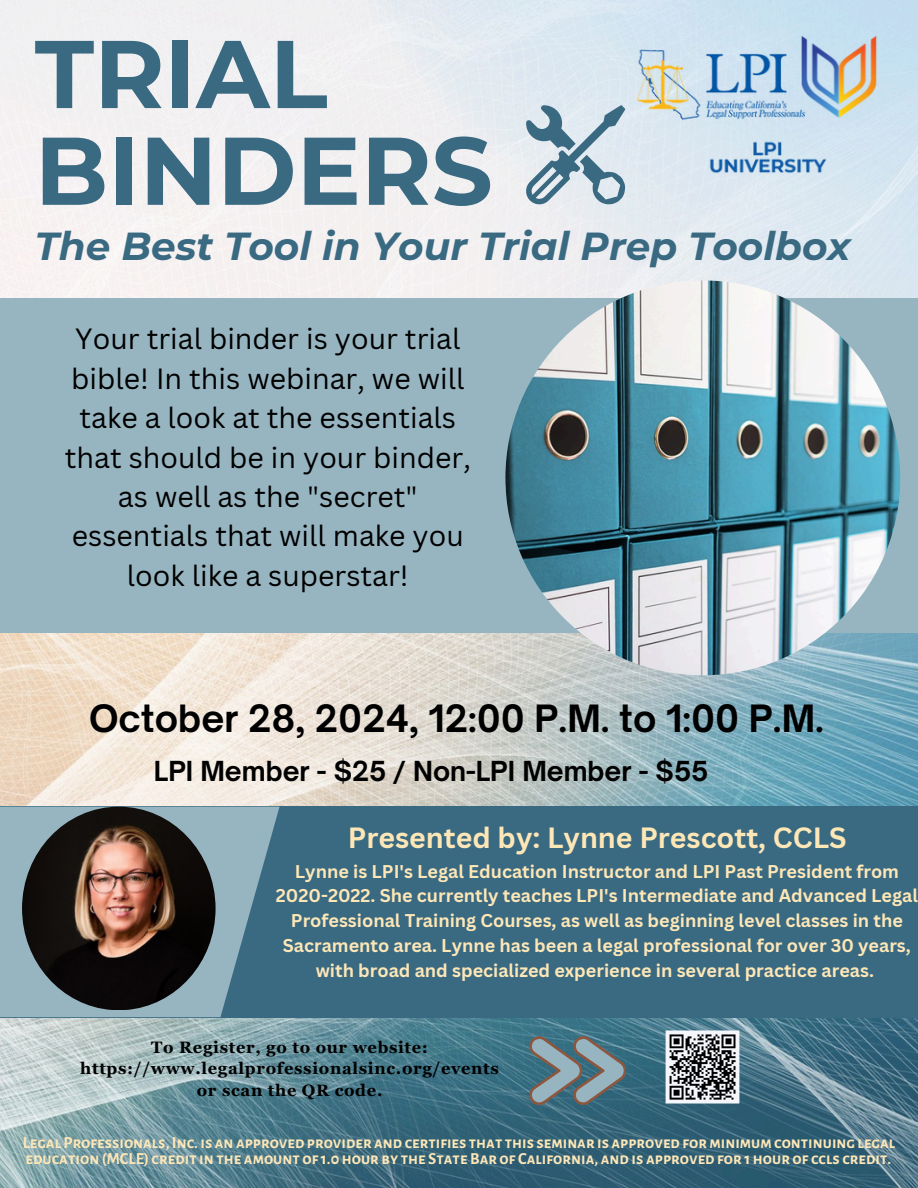
<style>
.page{position:relative;width:918px;height:1188px;background:#fff}
.page>*{position:absolute;margin:0;border:0;box-sizing:border-box;transform-origin:0 0}
.t1{font:700 96px/96.8px "Montserrat";color:#3a6a82}
.t2{font:italic 700 39px "Montserrat";color:#3a6a82}
.t3{font:700 36px "Open Sauce One";color:#000}
.t4{font:28.5px/39.3px "Canva Sans";color:#000;text-align:center}
.t5{font:700 28.5px "Canva Sans";color:#fee7b7}
.t6{font:700 26.4px "Open Sauce One";color:#010101}
.t7{font:700 18px/24.8px "Canva Sans";color:#fee7b7;text-align:center}
.t8{font:700 16.5px "Alegreya Sans SC";color:#fee7b7}
.t9{font:700 16.5px/21.3px "Georgia Pro";letter-spacing:.04em;color:#010101;text-align:center}
</style>
<div class="page">
<img style="left:0;top:0;width:918px;height:1188px">
<img style="left:659px;top:1023px;width:88px;height:88px">
<img style="left:633px;top:34px;width:245px;height:141px">
<div style="left:0;top:807px;width:918px;height:210px;background:#3a6a82"></div>
<svg style="left:0;top:807px;width:280px;height:210px;fill:#97b5c1"></svg>
<img style="left:22px;top:807px;width:194px;height:203px">
<div style="left:0;top:299px;width:918px;height:334px;background:#97b5c1"></div>
<svg style="left:526px;top:105px;width:99px;height:99px;background:#a8beca"></svg>
<img style="left:505px;top:280px;width:395px;height:395px;border-radius:50%">
<svg style="left:529px;top:1036px;width:97px;height:69px;background:#6c8690"></svg>
<p class="t1" style="left:35px;top:25px;width:459px">TRIAL<br>BINDERS</p>
<p class="t2" style="left:35px;top:222px;width:818px">The Best Tool in Your Trial Prep Toolbox</p>
<p class="t4" style="left:65px;top:319px;width:408px">Your trial binder is your trial bible! In this webinar, we will take a look at the essentials that should be in your binder, as well as the "secret" essentials that will make you look like a superstar!</p>
<p class="t3" style="left:89px;top:696px;width:736px">October 28, 2024, 12:00 P.M. to 1:00 P.M.</p>
<h2 class="t6" style="left:154px;top:754px;width:556px">LPI Member - $25 / Non-LPI Member - $55</h2>
<p class="t5" style="left:348px;top:818px;width:501px">Presented by: Lynne Prescott, CCLS</p>
<p class="t7" style="left:276px;top:858px;width:644px">Lynne is LPI's Legal Education Instructor and LPI Past President from 2020-2022. She currently teaches LPI's Intermediate and Advanced Legal Professional Training Courses, as well as beginning level classes in the Sacramento area. Lynne has been a legal professional for over 30 years, with broad and specialized experience in several practice areas.</p>
<h1 class="t9" style="left:80px;top:1037px;width:420px">To Register, go to our website: https://www.legalprofessionalsinc.org/events or scan the QR code.</h1>
<p class="t8" style="left:23px;top:1135px;width:874px">Legal Professionals, Inc. is anapproved provider and certifies that this seminar is approved forminimumcontinuing legal</p>
<p class="t8" style="left:26px;top:1151px;width:867px">education (MCLE) credit in the amount of 1.0 hour by the State Bar of California, and is approved for 1 hour of ccls credit.</p>
</div>
